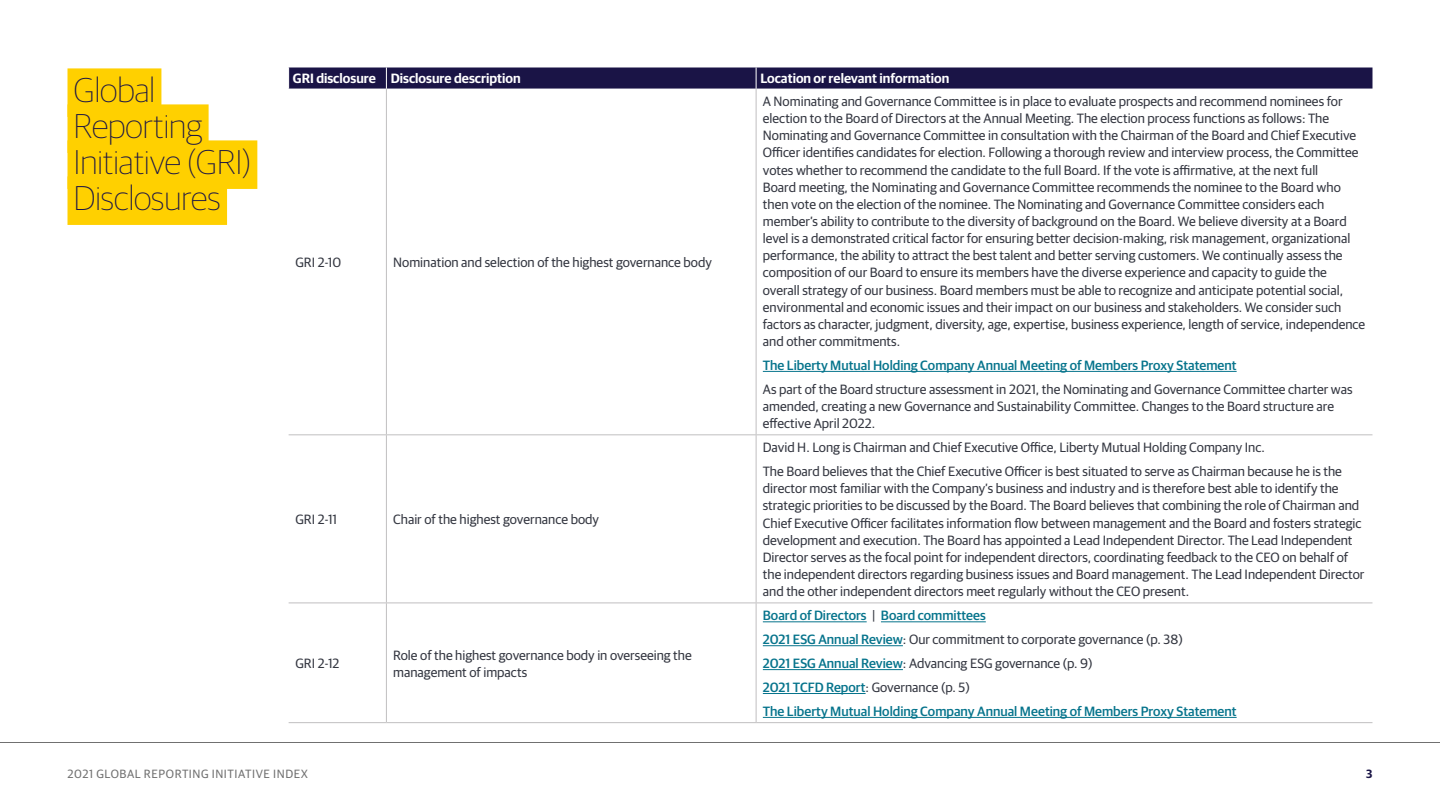
<style>
.page{position:relative;width:1440px;height:810px;background:#fff}
.page>*{position:absolute;margin:0;border:0;box-sizing:border-box;transform-origin:0 0}
.t1{font:100 34.5px/36px "Guardian Sans";color:#1a1446}
.t2{font:13.5px/17.1px "Guardian Sans";color:#343741}
.t3{font:500 13.5px/23.9px "Guardian Sans";color:#06748c}
.t4{font:600 13.5px "Guardian Sans";color:#fff}
.t5{font:12px "Guardian Sans";letter-spacing:.045em;color:#707070}
.t6{font:600 12px "Guardian Sans";color:#1a1446}
.s1{font-weight:400;color:#343741}
</style>
<div class="page">
<hr style="left:0;top:742px;width:1440px;height:1px;background:#707070">
<hr style="left:386px;top:89px;width:1px;height:345px;background:#c0bfc0">
<hr style="left:756px;top:89px;width:1px;height:345px;background:#c0bfc0">
<hr style="left:289px;top:434px;width:97px;height:1px;background:#c0bfc0">
<hr style="left:386px;top:434px;width:370px;height:1px;background:#c0bfc0">
<hr style="left:386px;top:435px;width:1px;height:168px;background:#c0bfc0">
<hr style="left:756px;top:434px;width:616px;height:1px;background:#c0bfc0">
<hr style="left:756px;top:435px;width:1px;height:168px;background:#c0bfc0">
<hr style="left:289px;top:603px;width:97px;height:1px;background:#c0bfc0">
<hr style="left:386px;top:603px;width:370px;height:1px;background:#c0bfc0">
<hr style="left:386px;top:603px;width:1px;height:119px;background:#c0bfc0">
<hr style="left:756px;top:603px;width:616px;height:1px;background:#c0bfc0">
<hr style="left:756px;top:603px;width:1px;height:119px;background:#c0bfc0">
<hr style="left:289px;top:722px;width:97px;height:1px;background:#c0bfc0">
<hr style="left:386px;top:722px;width:370px;height:1px;background:#c0bfc0">
<hr style="left:756px;top:722px;width:616px;height:1px;background:#c0bfc0">
<div style="left:288px;top:68px;width:1084px;height:21px;background:#1a1446"></div>
<hr style="left:763px;top:371px;width:474px;height:1px;background:#06748c">
<hr style="left:763px;top:621px;width:104px;height:1px;background:#06748c">
<hr style="left:881px;top:621px;width:105px;height:1px;background:#06748c">
<hr style="left:763px;top:645px;width:140px;height:1px;background:#06748c">
<hr style="left:763px;top:669px;width:140px;height:1px;background:#06748c">
<hr style="left:763px;top:693px;width:103px;height:1px;background:#06748c">
<hr style="left:763px;top:717px;width:474px;height:1px;background:#06748c">
<div style="left:68px;top:68px;width:93px;height:49px;background:#ffd000"></div>
<div style="left:68px;top:104px;width:141px;height:49px;background:#ffd000"></div>
<div style="left:68px;top:140px;width:189px;height:49px;background:#ffd000"></div>
<div style="left:68px;top:176px;width:159px;height:49px;background:#ffd000"></div>
<h1 class="t1" style="left:74px;top:70px;width:179px">Global<br>Reporting<br>Initiative (GRI)<br>Disclosures</h1>
<p class="t4" style="left:293px;top:69px;width:229px">GRI disclosure Disclosure description</p>
<p class="t4" style="left:760px;top:69px;width:190px">Location or relevant information</p>
<p class="t2" style="left:295px;top:253px;width:47px">GRI 2-10</p>
<p class="t2" style="left:393px;top:253px;width:320px">Nomination and selection of the highest governance body</p>
<p class="t2" style="left:295px;top:510px;width:43px">GRI 2-11</p>
<p class="t2" style="left:393px;top:510px;width:207px">Chair of the highest governance body</p>
<p class="t2" style="left:295px;top:654px;width:46px">GRI 2-12</p>
<p class="t2" style="left:393px;top:645px;width:300px">Role of the highest governance body in overseeing the management of impacts</p>
<p class="t2" style="left:763px;top:92px;width:604px">A Nominating and Governance Committee is in place to evaluate prospects and recommend nominees for election to the Board of Directors at the Annual Meeting. The election process functions as follows: The Nominating and Governance Committee in consultation with the Chairman of the Board and Chief Executive Officer identifies candidates for election. Following a thorough review and interview process, the Committee votes whether to recommend the candidate to the full Board. If the vote is affirmative, at the next full<br>Board meeting, the Nominating and Governance Committee recommends the nominee to the Board who then vote on the election of the nominee. The Nominating and Governance Committee considers each member’s ability to contribute to the diversity of background on the Board. We believe diversity at a Board level is a demonstrated critical factor for ensuring better decision-making, risk management, organizational performance, the ability to attract the best talent and better serving customers. We continually assess the composition of our Board to ensure its members have the diverse experience and capacity to guide the overall strategy of our business. Board members must be able to recognize and anticipate potential social, environmental and economic issues and their impact on our business and stakeholders. We consider such factors as character, judgment, diversity, age, expertise, business experience, length of service, independence and other commitments.</p>
<p class="t3" style="left:763px;top:352px;width:475px">The Liberty Mutual Holding Company Annual Meeting of Members Proxy Statement</p>
<p class="t2" style="left:763px;top:380px;width:591px">As part of the Board structure assessment in 2021, the Nominating and Governance Committee charter was amended, creating a new Governance and Sustainability Committee. Changes to the Board structure are effective April 2022.</p>
<p class="t2" style="left:763px;top:435px;width:581px;line-height:23.9px">David H. Long is Chairman and Chief Executive Office, Liberty Mutual Holding Company Inc.<br>The Board believes that the Chief Executive Officer is best situated to serve as Chairman because he is the</p>
<p class="t2" style="left:763px;top:479px;width:603px">director most familiar with the Company’s business and industry and is therefore best able to identify the strategic priorities to be discussed by the Board. The Board believes that combining the role of Chairman and Chief Executive Officer facilitates information flow between management and the Board and fosters strategic development and execution. The Board has appointed a Lead Independent Director. The Lead Independent Director serves as the focal point for independent directors, coordinating feedback to the CEO on behalf of the independent directors regarding business issues and Board management. The Lead Independent Director and the other independent directors meet regularly without the CEO present.</p>
<p class="t3" style="left:763px;top:603px;width:475px">Board of Directors <span class="s1">|</span> Board committees<br>2021 ESG Annual Review<span class="s1">: Our commitment to corporate governance (p. 38)<br></span>2021 ESG Annual Review<span class="s1">: Advancing ESG governance (p. 9)<br></span>2021 TCFD Report<span class="s1">: Governance (p. 5)<br></span>The Liberty Mutual Holding Company Annual Meeting of Members Proxy Statement</p>
<p class="t5" style="left:68px;top:765px;width:242px">2021 GLOBAL REPORTING INITIATIVE INDEX</p>
<p class="t6" style="left:1366px;top:765px;width:8px">3</p>
</div>
